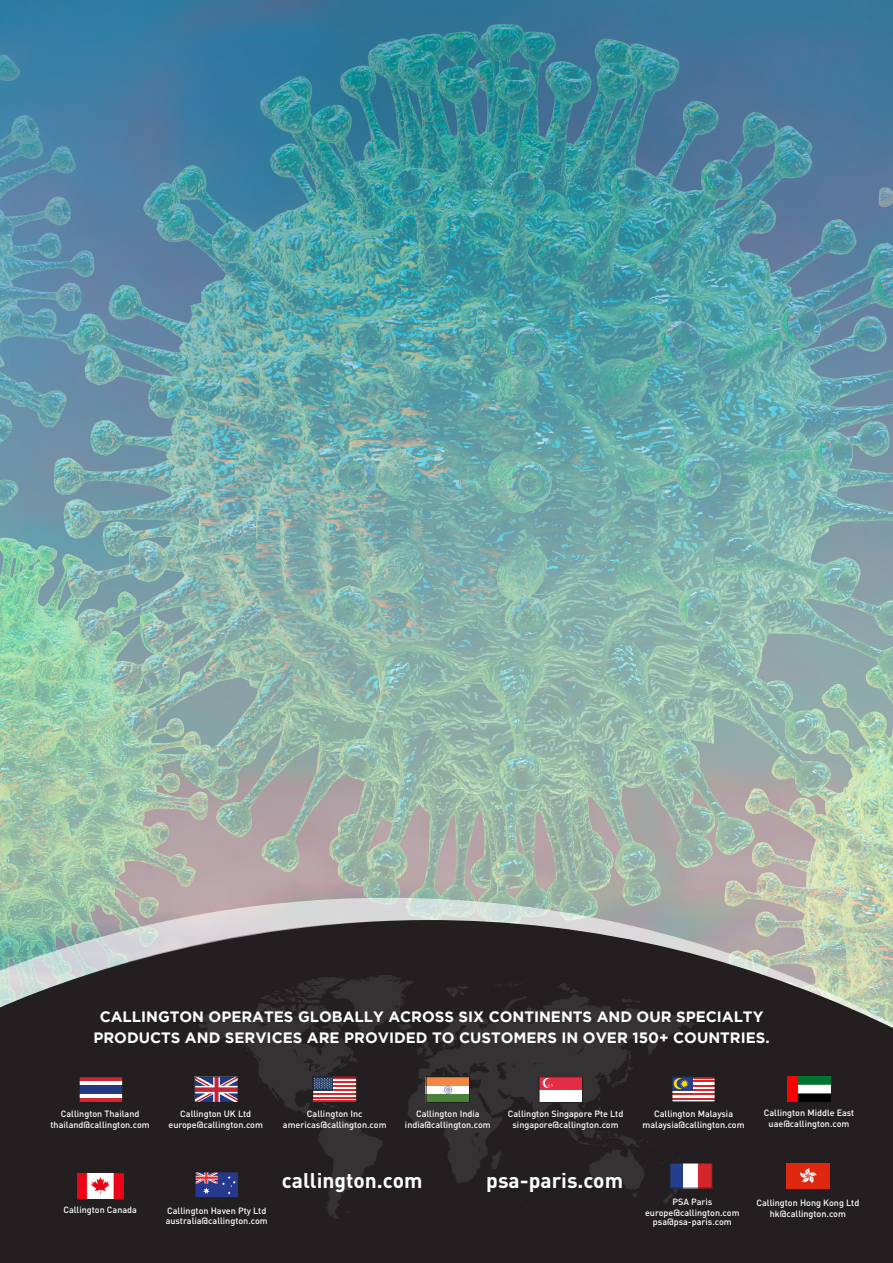
<style>
.page{position:relative;width:893px;height:1263px;background:#fff}
.page>*{position:absolute;margin:0;border:0;box-sizing:border-box;transform-origin:0 0}
.t1{font:700 21px "DIN Pro";color:#fff}
.t2{font:700 15px/21px "Gotham";color:#fff;text-align:center}
.t3{font:500 9px/10.5px "DIN Pro";color:#fff;text-align:center}
</style>
<div class="page">
<img style="left:0;top:0;width:893px;height:898px">
<div style="left:0;top:1094px;width:893px;height:169px;background:#231f20"></div>
<svg style="left:0;top:898px;width:893px;height:21px;background:#bac2b7"></svg>
<svg style="left:0;top:919px;width:893px;height:175px;background:#535451"></svg>
<svg style="left:197px;top:975px;width:501px;height:245px;background:#282425"></svg>
<svg style="left:194px;top:1171px;width:45px;height:27px"></svg>
<svg style="left:78px;top:1076px;width:45px;height:27px"></svg>
<svg style="left:194px;top:1076px;width:45px;height:27px"></svg>
<svg style="left:538px;top:1076px;width:45px;height:27px"></svg>
<svg style="left:312px;top:1076px;width:45px;height:27px"></svg>
<svg style="left:425px;top:1076px;width:45px;height:27px"></svg>
<svg style="left:669px;top:1162px;width:44px;height:27px"></svg>
<svg style="left:671px;top:1076px;width:45px;height:26px"></svg>
<img style="left:77px;top:1173px;width:46px;height:25px">
<img style="left:788px;top:1076px;width:42px;height:25px">
<img style="left:787px;top:1164px;width:42px;height:24px">
<p class="t2" style="left:93px;top:1006px;width:678px">CALLINGTON OPERATES GLOBALLY ACROSS SIX CONTINENTS AND OUR SPECIALTY<br>PRODUCTS AND SERVICES ARE PROVIDED TO CUSTOMERS IN OVER 150+ COUNTRIES.</p>
<p class="t3" style="left:61px;top:1108px;width:80px">Callington Thailand</p>
<p class="t3" style="left:51px;top:1118px;width:101px">thailand@callington.com</p>
<p class="t3" style="left:180px;top:1108px;width:72px">Callington UK Ltd</p>
<p class="t3" style="left:168px;top:1118px;width:96px">europe@callington.com</p>
<p class="t3" style="left:307px;top:1108px;width:57px">Callington Inc</p>
<p class="t3" style="left:283px;top:1118px;width:105px">americas@callington.com</p>
<p class="t3" style="left:405px;top:1108px;width:87px">Callington India india@callington.com</p>
<p class="t3" style="left:508px;top:1108px;width:117px">Callington Singapore Pte Ltd</p>
<p class="t3" style="left:512px;top:1118px;width:108px">singapore@callington.com</p>
<p class="t3" style="left:63px;top:1203px;width:75px">Callington Canada</p>
<p class="t3" style="left:167px;top:1204px;width:101px">Callington Haven Pty Ltd</p>
<p class="t3" style="left:166px;top:1215px;width:104px">australia@callington.com</p>
<p class="t1" style="left:282px;top:1163px;width:142px">callington.com</p>
<p class="t1" style="left:486px;top:1163px;width:138px">psa-paris.com</p>
<p class="t3" style="left:654px;top:1107px;width:80px">Callington Malaysia</p>
<p class="t3" style="left:642px;top:1118px;width:104px">malaysia@callington.com</p>
<p class="t3" style="left:764px;top:1107px;width:92px">Callington Middle East</p>
<p class="t3" style="left:769px;top:1117px;width:82px">uae@callington.com</p>
<p class="t3" style="left:645px;top:1196px;width:96px">PSA Paris europe@callington.com</p>
<p class="t3" style="left:653px;top:1215px;width:80px">psa@psa-paris.com</p>
<p class="t3" style="left:756px;top:1197px;width:104px">Callington Hong Kong Ltd</p>
<p class="t3" style="left:770px;top:1207px;width:78px">hk@callington.com</p>
</div>
